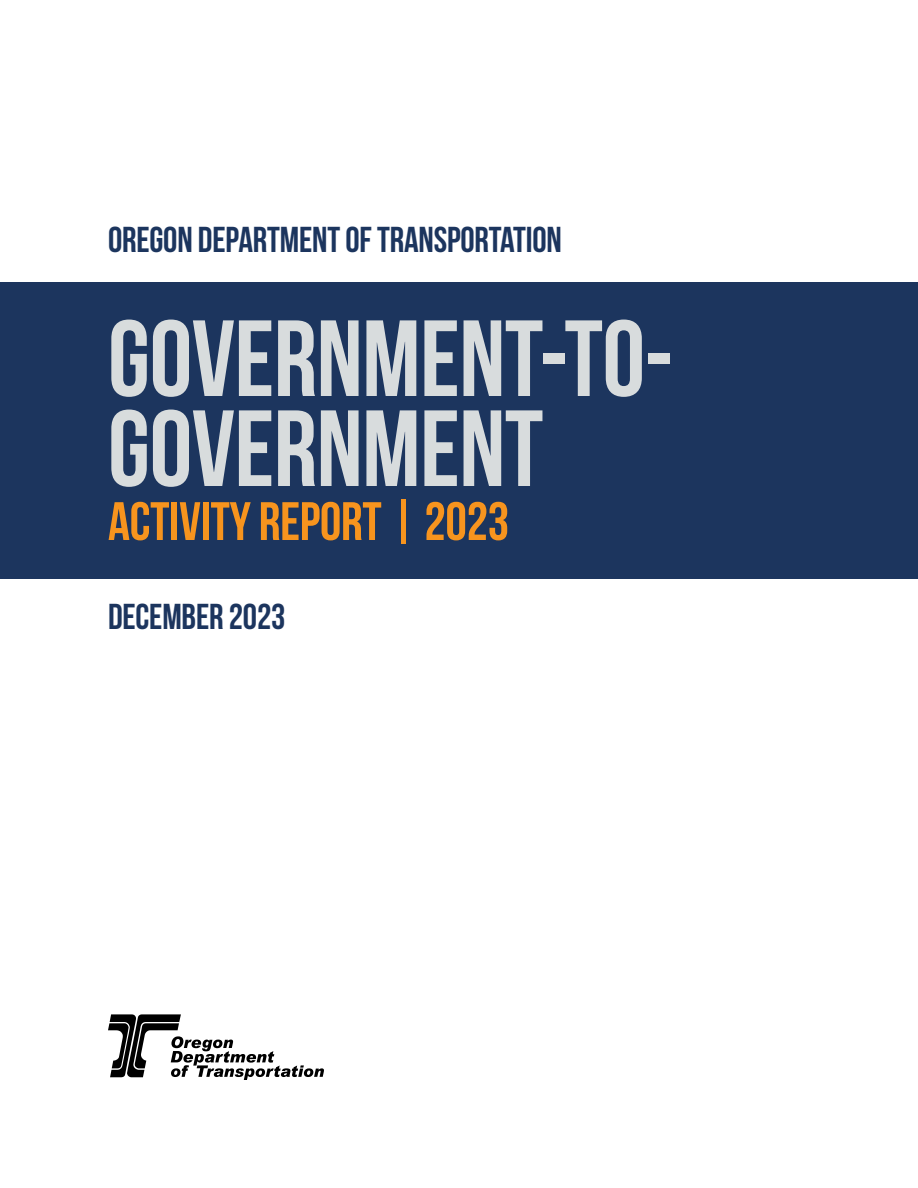
<style>
.page{position:relative;width:918px;height:1188px;background:#fff}
.page>*{position:absolute;margin:0;border:0;box-sizing:border-box;transform-origin:0 0}
.t1{font:108px/90px "Bebas Neue";letter-spacing:-.005em;color:#d8dcdd}
.t2{font:54px "Bebas Neue";letter-spacing:-.005em;color:#f7941e}
.Faker{font:36px "Bebas Neue";letter-spacing:-.005em;color:#1c355e}
</style>
<div class="page">
<div style="left:0;top:282px;width:918px;height:297px;background:#1c355e"></div>
<svg style="left:108px;top:1014px;width:216px;height:66px"></svg>
<h2 class="Faker" style="left:108px;top:220px;width:455px">OREGON DEPARTMENT OF TRANSPORTATION</h2>
<h2 class="t1" style="left:108px;top:312px;width:567px">GOVERNMENT-TO-<br>GOVERNMENT</h2>
<h2 class="t2" style="left:108px;top:492px;width:403px">ACTIVITY REPORT | 2023</h2>
<h2 class="Faker" style="left:108px;top:597px;width:179px">DECEMBER 2023</h2>
</div>
